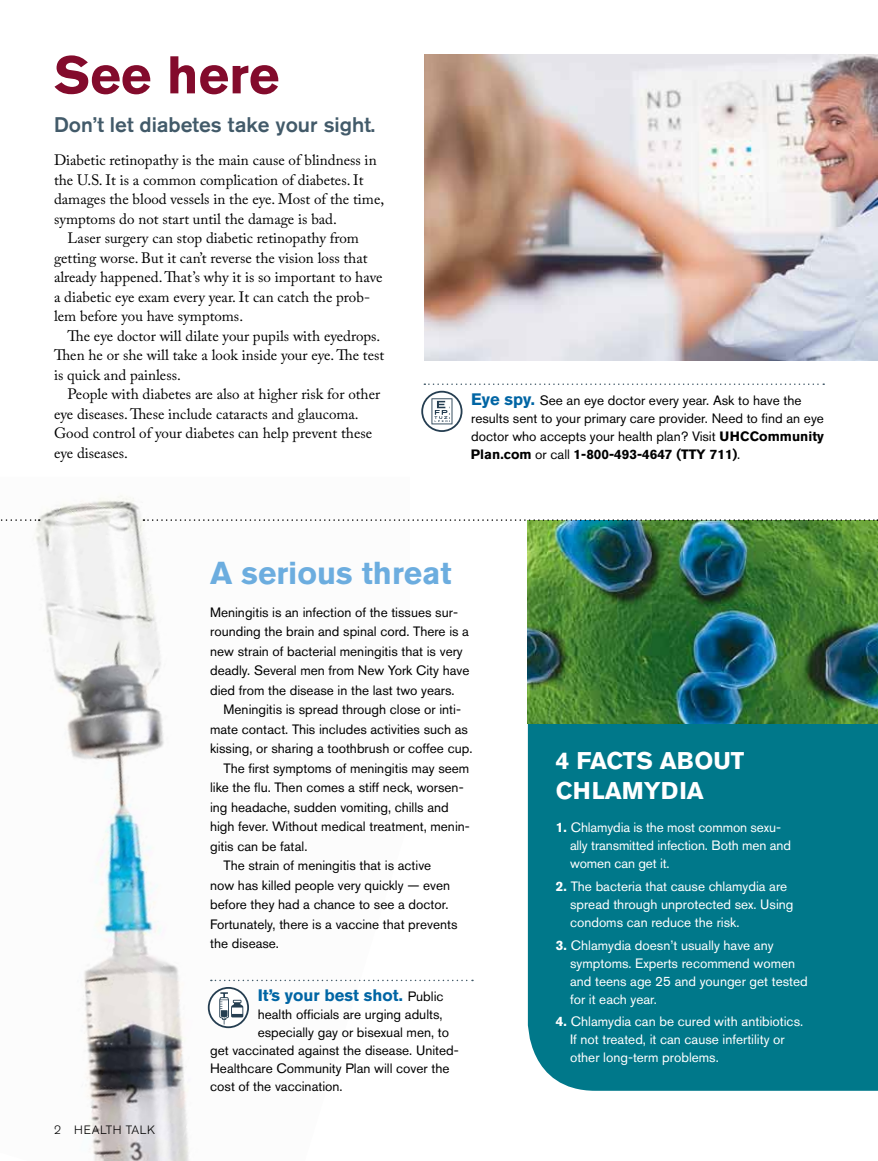
<style>
.page{position:relative;width:878px;height:1161px;background:#fff}
.page>*{position:absolute;margin:0;border:0;box-sizing:border-box;transform-origin:0 0}
.t1{font:700 52.5px "Akzidenz Grotesk BE";color:#830b2c}
.t2{font:700 31.5px "Akzidenz Grotesk BE";color:#6caddf}
.t3{font:700 24px/30px "Akzidenz Grotesk BE";color:#fff}
.t4{font:500 21px "Akzidenz Grotesk BE";color:#425a69}
.t5{font:700 16.5px "Akzidenz Grotesk BE";color:#0065a4}
.t6{font:15px "Adobe Caslon Pro";color:#000}
.t7{font:13.5px/18px "Akzidenz Grotesk BE";color:#000}
.t8{font:13.5px/18px "Akzidenz Grotesk BE";color:#fff}
.t9{font:700 13.5px "Akzidenz Grotesk BE";color:#000}
.t10{font:300 12px "Akzidenz Grotesk BE";letter-spacing:.05em;color:#000}
.s1{font-weight:700;font-size:16.5px;color:#0065a4}
.s2{font-weight:700}
.s3{font-weight:400}
.s4{font-weight:400;font-size:13.5px;color:#000}
</style>
<div class="page">
<img style="left:35px;top:495px;width:372px;height:666px">
<div style="left:528px;top:723px;width:350px;height:368px;background:#00788a"></div>
<img style="left:528px;top:521px;width:350px;height:202px">
<img style="left:424px;top:54px;width:454px;height:306px">
<svg style="left:143px;top:519px;width:735px;height:2px"></svg>
<svg style="left:424px;top:383px;width:400px;height:2px"></svg>
<svg style="left:421px;top:391px;width:41px;height:41px"></svg>
<svg style="left:211px;top:980px;width:262px;height:1px"></svg>
<svg style="left:208px;top:987px;width:41px;height:41px"></svg>
<svg style="left:0;top:519px;width:40px;height:2px"></svg>
<p class="t1" style="left:54px;top:45px;width:227px">See here</p>
<p class="t4" style="left:54px;top:112px;width:323px">Don’t let diabetes take your sight.</p>
<p class="t6" style="left:54px;top:151px;width:324px">Diabetic retinopathy is the main cause of blindness in</p>
<p class="t6" style="left:54px;top:171px;width:311px">the U.S. It is a common complication of diabetes. It</p>
<p class="t6" style="left:54px;top:190px;width:331px">damages the blood vessels in the eye. Most of the time,</p>
<p class="t6" style="left:54px;top:210px;width:284px">symptoms do not start until the damage is bad.</p>
<p class="t6" style="left:68px;top:229px;width:293px">Laser surgery can stop diabetic retinopathy from</p>
<p class="t6" style="left:54px;top:249px;width:315px">getting worse. But it can’t reverse the vision loss that</p>
<p class="t6" style="left:54px;top:268px;width:330px">already happened. That’s why it is so important to have</p>
<p class="t6" style="left:54px;top:288px;width:317px">a diabetic eye exam every year. It can catch the prob-</p>
<p class="t6" style="left:54px;top:307px;width:191px">lem before you have symptoms.</p>
<p class="t6" style="left:68px;top:327px;width:314px">The eye doctor will dilate your pupils with eyedrops.</p>
<p class="t6" style="left:54px;top:346px;width:332px">Then he or she will take a look inside your eye. The test</p>
<p class="t6" style="left:54px;top:366px;width:128px">is quick and painless.</p>
<p class="t6" style="left:68px;top:385px;width:314px">People with diabetes are also at higher risk for other</p>
<p class="t6" style="left:54px;top:405px;width:306px">eye diseases. These include cataracts and glaucoma.</p>
<p class="t6" style="left:54px;top:424px;width:319px">Good control of your diabetes can help prevent these</p>
<p class="t6" style="left:54px;top:444px;width:75px">eye diseases.</p>
<p class="t7" style="left:471px;top:391px;width:354px"><span class="s1">Eye spy.</span> See an eye doctor every year. Ask to have the results sent to your primary care provider. Need to find an eye doctor who accepts your health plan? Visit <span class="s2">UH CCommunity Plan.com</span> or call <span class="s2">1-800-493-4647 (TTY</span></p>
<p class="t9" style="left:709px;top:446px;width:32px">711)<span class="s3">.</span></p>
<p class="t10" style="left:54px;top:1123px;width:103px">2 HEALTH TALK</p>
<p class="t2" style="left:210px;top:555px;width:243px">A serious threat</p>
<p class="t7" style="left:210px;top:603px;width:249px">Meningitis is an infection of the tissues sur-</p>
<p class="t7" style="left:210px;top:623px;width:260px">rounding the brain and spinal cord. There is a</p>
<p class="t7" style="left:210px;top:642px;width:254px">new strain of bacterial meningitis that is very</p>
<p class="t7" style="left:210px;top:661px;width:261px">deadly. Several men from New York City have</p>
<p class="t7" style="left:210px;top:681px;width:246px">died from the disease in the last two years.</p>
<p class="t7" style="left:224px;top:700px;width:239px">Meningitis is spread through close or inti-</p>
<p class="t7" style="left:210px;top:720px;width:259px">mate contact. This includes activities such as</p>
<p class="t7" style="left:210px;top:739px;width:264px">kissing, or sharing a toothbrush or coffee cup.</p>
<p class="t7" style="left:224px;top:759px;width:247px">The first symptoms of meningitis may seem</p>
<p class="t7" style="left:210px;top:778px;width:255px">like the flu. Then comes a stiff neck, worsen-</p>
<p class="t7" style="left:210px;top:798px;width:240px">ing headache, sudden vomiting, chills and</p>
<p class="t7" style="left:210px;top:817px;width:261px">high fever. Without medical treatment, menin-</p>
<p class="t7" style="left:210px;top:837px;width:99px">gitis can be fatal.</p>
<p class="t7" style="left:224px;top:856px;width:209px">The strain of meningitis that is active</p>
<p class="t7" style="left:210px;top:876px;width:241px">now has killed people very quickly — even</p>
<p class="t7" style="left:210px;top:895px;width:240px">before they had a chance to see a doctor.</p>
<p class="t7" style="left:210px;top:915px;width:249px">Fortunately, there is a vaccine that prevents</p>
<p class="t7" style="left:210px;top:934px;width:70px">the disease.</p>
<p class="t5" style="left:258px;top:986px;width:187px">It’s your best shot. <span class="s4">Public</span></p>
<p class="t7" style="left:258px;top:1005px;width:186px">health officials are urging adults,</p>
<p class="t7" style="left:258px;top:1023px;width:193px">especially gay or bisexual men, to</p>
<p class="t7" style="left:210px;top:1041px;width:250px">get vaccinated against the disease. United-</p>
<p class="t7" style="left:210px;top:1059px;width:241px">Healthcare Community Plan will cover the</p>
<p class="t7" style="left:210px;top:1077px;width:134px">cost of the vaccination.</p>
<p class="t3" style="left:556px;top:746px;width:190px;text-indent:67px">ts about chlamydia</p>
<p class="t8" style="left:570px;top:818px;width:222px;text-indent:-14px"><span class="s2">1.</span> Chlamydia is the most common sexu&shy;ally transmitted infection. Both men and women can get it.</p>
<p class="t8" style="left:570px;top:877px;width:225px;text-indent:-14px"><span class="s2">2.</span> The bacteria that cause chlamydia are spread through unprotected sex. Using condoms can reduce the risk.</p>
<p class="t8" style="left:570px;top:936px;width:239px;text-indent:-14px"><span class="s2">3.</span> Chlamydia doesn’t usually have any symptoms. Experts recommend women and teens age 25 and younger get tested for it each year.</p>
<p class="t8" style="left:570px;top:1013px;width:235px;text-indent:-14px"><span class="s2">4.</span> Chlamydia can be cured with antibiotics.<br>If not treated, it can cause infertility or other long-term problems.</p>
<p class="t3" style="left:556px;top:746px;width:37px">4 fac</p>
</div>
